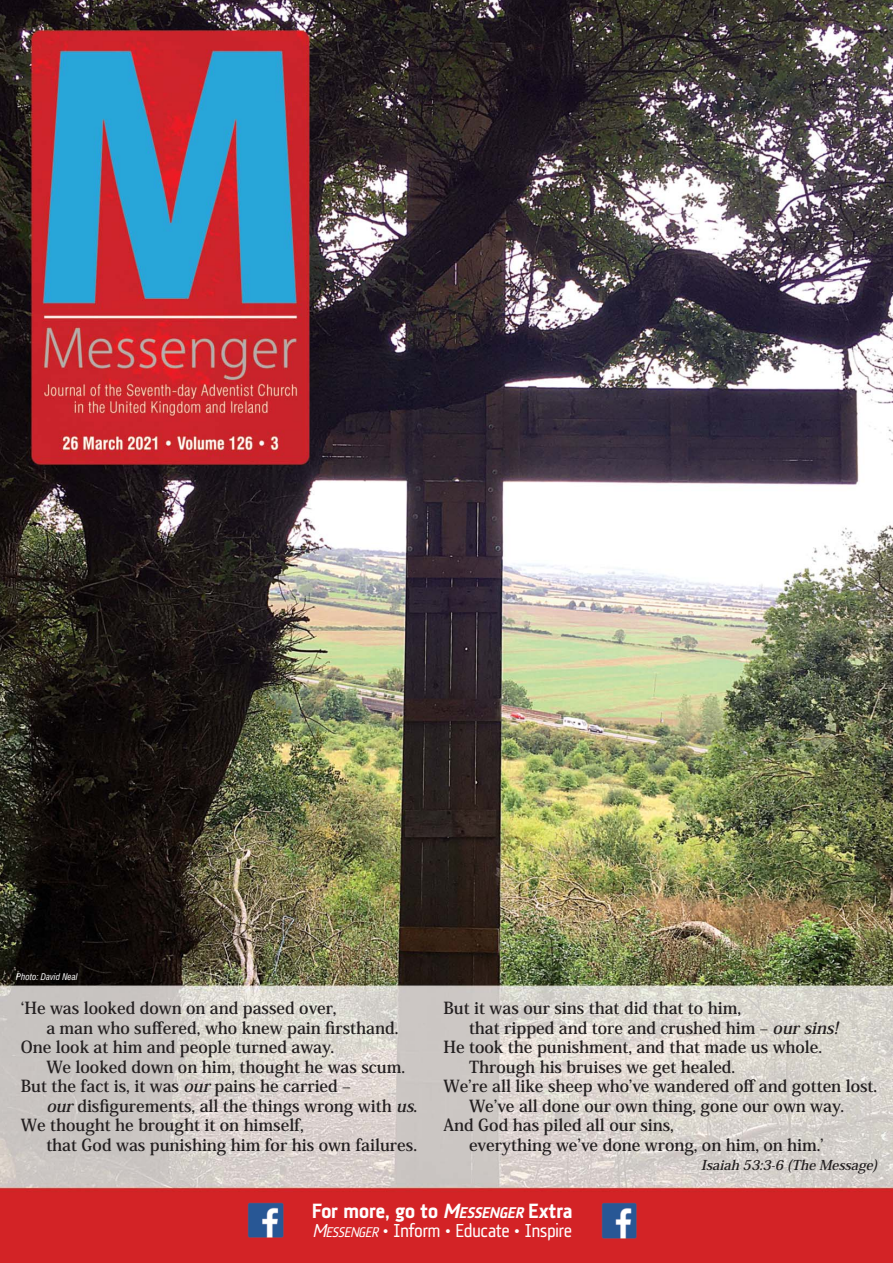
<style>
.page{position:relative;width:893px;height:1263px;background:#fff}
.page>*{position:absolute;margin:0;border:0;box-sizing:border-box;transform-origin:0 0}
.t1{font:700 21px "AF Klampenborg";color:#fff}
.t2{font:19.05px "AF Klampenborg";color:#fff}
.t3{font:16.5px "Koz Min Pr 6 N Bold Proportional";color:#231f20}
.t4{font:italic 13.5px "Koz Min Pr 6 N Bold Proportional";color:#231f20}
.t5{font:italic condensed 9px "Swiss 721 BT";color:#fff}
.s1{font-style:italic}
.s2{font-style:italic;font-size:15.75px}
.s3{font-style:italic;font-size:14.25px}
</style>
<div class="page">
<img style="left:0;top:0;width:892px;height:1263px">
<img style="left:246px;top:1201px;width:39px;height:39px">
<img style="left:599px;top:1201px;width:39px;height:39px">
<p class="t5" style="left:16px;top:973px;width:63px">Photo: David Neal</p>
<p class="t3" style="left:21px;top:1000px;width:317px">‘He was looked down on and passed over,</p>
<p class="t3" style="left:46px;top:1020px;width:353px">a man who suffered, who knew pain firsthand.</p>
<p class="t3" style="left:21px;top:1039px;width:315px">One look at him and people turned away.</p>
<p class="t3" style="left:46px;top:1059px;width:360px">We looked down on him, thought he was scum.</p>
<p class="t3" style="left:21px;top:1078px;width:331px">But the fact is, it was <span class="s1">our</span>pains he carried –</p>
<p class="t3" style="left:46px;top:1098px;width:372px"><span class="s1">our</span>disfigurements, all the things wrong with <span class="s1">us</span>.</p>
<p class="t3" style="left:21px;top:1117px;width:284px">We thought he brought it on himself,</p>
<p class="t3" style="left:46px;top:1137px;width:372px">that God was punishing him for his own failures.</p>
<p class="t3" style="left:443px;top:1000px;width:299px">But it was our sins that did that to him,</p>
<p class="t3" style="left:469px;top:1020px;width:375px">that ripped and tore and crushed him – <span class="s1">oursins!</span></p>
<p class="t3" style="left:443px;top:1039px;width:380px">He took the punishment, and that made us whole.</p>
<p class="t3" style="left:469px;top:1059px;width:268px">Through his bruises we get healed.</p>
<p class="t3" style="left:443px;top:1078px;width:435px">We’re all like sheep who’ve wandered off and gotten lost.</p>
<p class="t3" style="left:469px;top:1098px;width:376px">We’ve all done our own thing, gone our own way.</p>
<p class="t3" style="left:443px;top:1117px;width:232px">And God has piled all our sins,</p>
<p class="t3" style="left:469px;top:1137px;width:356px">everything we’ve done wrong, on him, on him.’</p>
<p class="t4" style="left:701px;top:1159px;width:178px">Isaiah 53:3‑6 (The Message)</p>
<p class="t1" style="left:312px;top:1200px;width:262px">For more, go to <span class="s1">M</span><span class="s2">ESSENGER</span> Extra</p>
<p class="t2" style="left:313px;top:1221px;width:260px"><span class="s1">M</span><span class="s3">ESSENGER</span> • Inform • Educate • Inspire</p>
</div>
